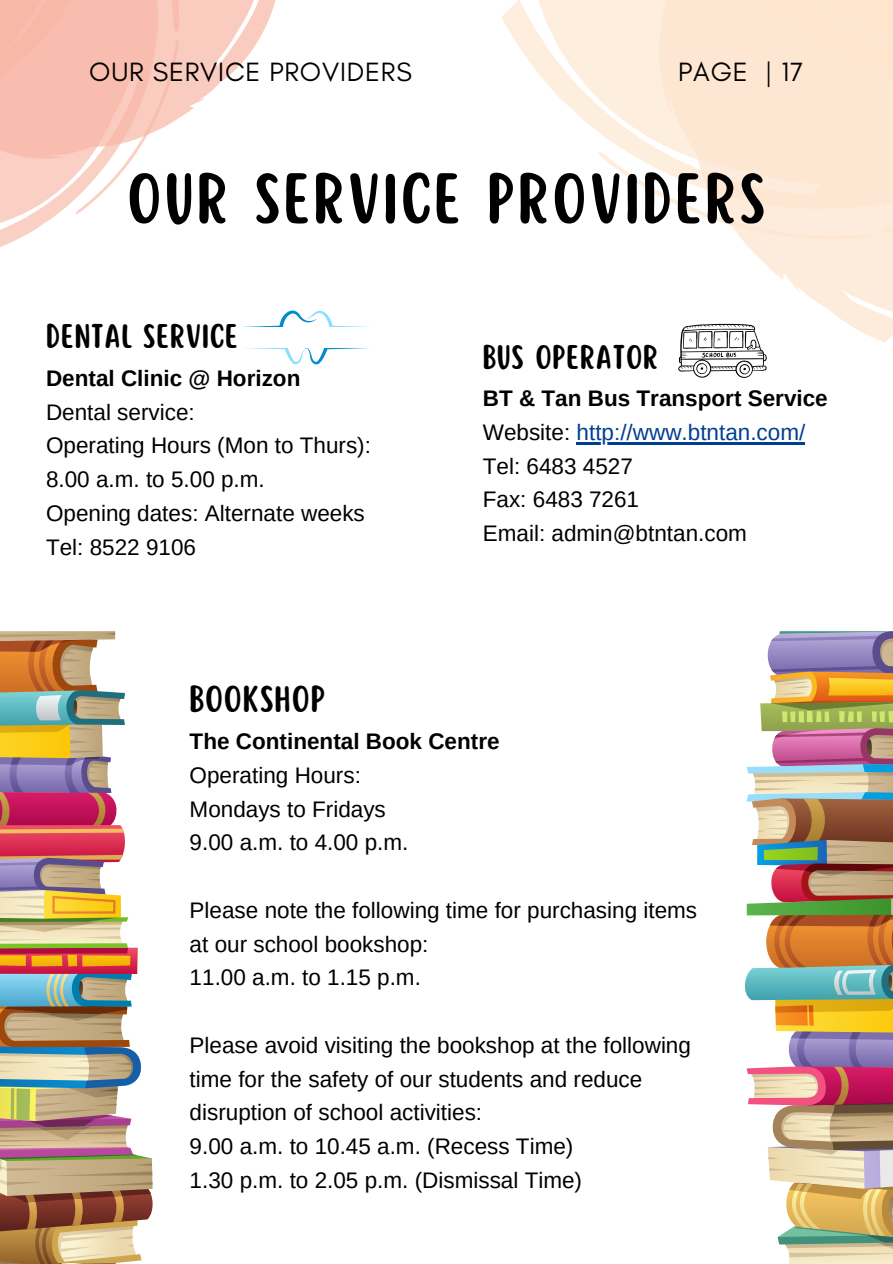
<style>
.page{position:relative;width:893px;height:1264px;background:#fff}
.page>*{position:absolute;margin:0;border:0;box-sizing:border-box;transform-origin:0 0}
.t1{font:63px "Scripter";letter-spacing:.05em;color:#000}
.t2{font:33px "Scripter";letter-spacing:.03em;color:#000}
.t3{font:30px "Scripter";letter-spacing:.03em;color:#000}
.t4{font:27px "Glacial Indifference";letter-spacing:.03em;color:#000}
.t5{font:22.5px/33.8px "Arimo";color:#000}
.t6{font:700 22.5px "Arimo";color:#000}
.s1{font-weight:700}
.s2{color:#003e92}
</style>
<div class="page">
<svg style="left:502px;top:0;width:156px;height:195px"></svg>
<div style="left:601px;top:0;width:57px;height:84px;background:#fdeede"></div>
<svg style="left:658px;top:0;width:234px;height:361px;fill:#fde7d2"></svg>
<svg style="left:0;top:214px;width:57px;height:33px"></svg>
<svg style="left:0;top:159px;width:132px;height:55px"></svg>
<svg style="left:0;top:0;width:276px;height:159px"></svg>
<img style="left:744px;top:631px;width:148px;height:632px">
<img style="left:0;top:631px;width:153px;height:632px">
<svg style="left:245px;top:348px;width:124px;height:16px"></svg>
<svg style="left:242px;top:310px;width:126px;height:17px"></svg>
<svg style="left:678px;top:324px;width:88px;height:54px"></svg>
<hr style="left:576px;top:442px;width:229px;height:2px;background:#003e92">
<p class="t4" style="left:89px;top:57px;width:324px">OUR SERVICE PROVIDERS</p>
<p class="t4" style="left:678px;top:57px;width:127px">PAGE | 17</p>
<h1 class="t1" style="left:127px;top:162px;width:639px">OUR SERVICE PROVIDERS</h1>
<h3 class="t3" style="left:46px;top:319px;width:193px">DENTAL SERVICE</h3>
<p class="t6" style="left:46px;top:362px;width:256px">Dental Clinic @ Horizon</p>
<p class="t5" style="left:46px;top:395px;width:326px">Dental service:<br>Operating Hours (Mon to Thurs):<br>8.00 a.m. to 5.00 p.m.<br>Opening dates: Alternate weeks</p>
<p class="t5" style="left:46px;top:530px;width:151px">Tel: 8522 9106</p>
<h2 class="t2" style="left:190px;top:679px;width:137px">BOOKSHOP</h2>
<h3 class="t3" style="left:483px;top:339px;width:177px">BUS OPERATOR</h3>
<p class="t5" style="left:483px;top:382px;width:346px"><span class="s1">BT &amp; Tan Bus Transport Service<br></span>Website: <span class="s2">http://www.btntan.com/<br></span>Tel: 6483 4527<br>Fax: 6483 7261</p>
<p class="t5" style="left:483px;top:516px;width:265px">Email: admin@btntan.com</p>
<p class="t6" style="left:190px;top:726px;width:311px">The Continental Book Centre</p>
<p class="t5" style="left:190px;top:758px;width:220px">Operating Hours:<br>Mondays to Fridays<br>9.00 a.m. to 4.00 p.m.</p>
<p class="t5" style="left:190px;top:893px;width:509px">Please note the following time for purchasing items at our school bookshop:<br>11.00 a.m. to 1.15 p.m.</p>
<p class="t5" style="left:190px;top:1028px;width:503px">Please avoid visiting the bookshop at the following time for the safety of our students and reduce disruption of school activities:<br>9.00 a.m. to 10.45 a.m. (Recess Time)</p>
<p class="t5" style="left:190px;top:1163px;width:394px">1.30 p.m. to 2.05 p.m. (Dismissal Time)</p>
</div>
